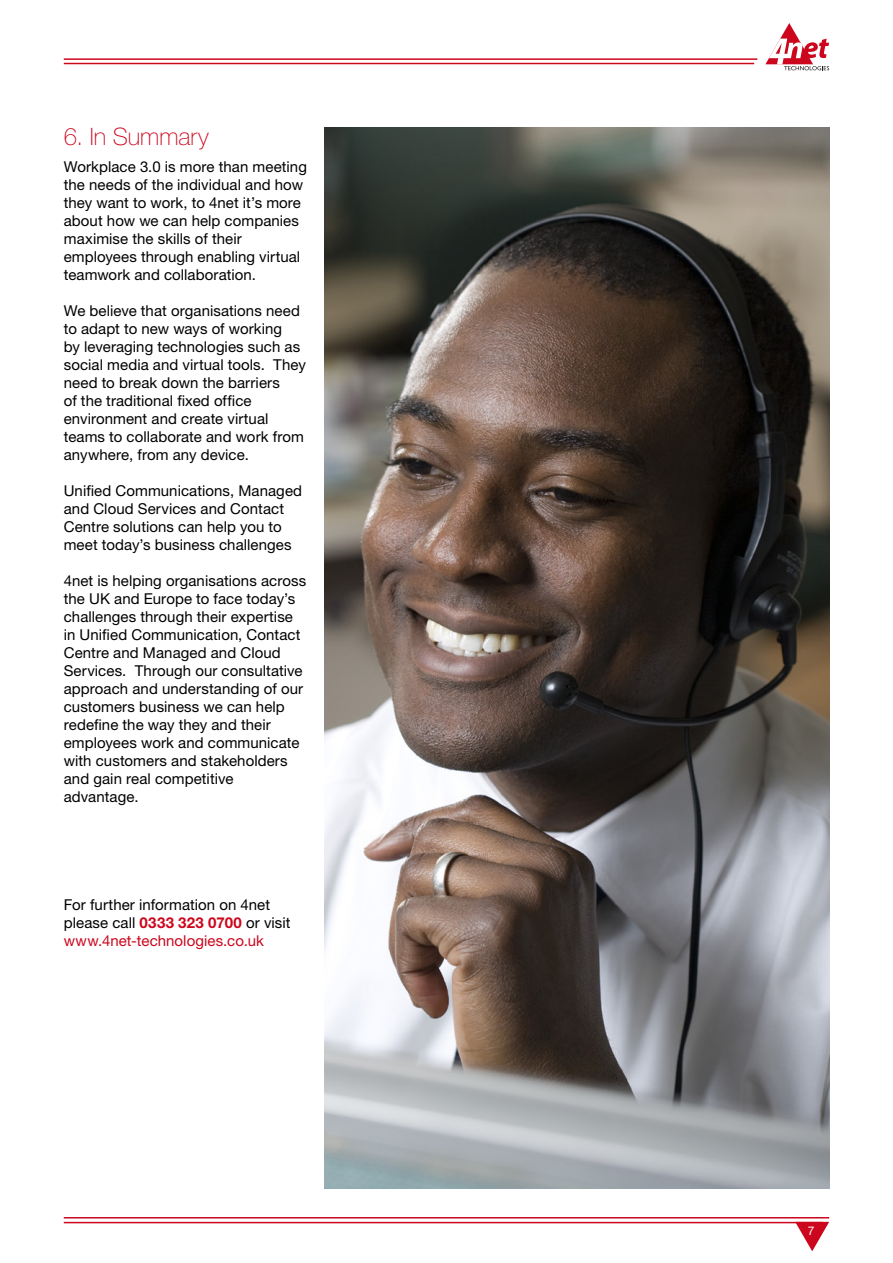
<style>
.page{position:relative;width:893px;height:1263px;background:#fff}
.page>*{position:absolute;margin:0;border:0;box-sizing:border-box;transform-origin:0 0}
.t1{font:100 24px "Helvetica Neue LT Std";color:#cc061d}
.t2{font:15px/18px "Helvetica Neue LT Std";letter-spacing:.005em;color:#000}
.t3{font:12px "Helvetica Neue LT Std";color:#fff}
.s1{font-weight:700;color:#cc061d}
.s2{color:#cc061d}
</style>
<div class="page">
<hr style="left:64px;top:63px;width:690px;height:1px;background:#cc061d">
<svg style="left:765px;top:23px;width:64px;height:47px"></svg>
<hr style="left:64px;top:58px;width:693px;height:2px;background:#cc061d">
<hr style="left:64px;top:1222px;width:759px;height:1px;background:#cc061d">
<svg style="left:795px;top:1222px;width:34px;height:29px"></svg>
<hr style="left:64px;top:1217px;width:765px;height:1px;background:#cc061d">
<img style="left:325px;top:128px;width:504px;height:1060px">
<h1 class="t1" style="left:64px;top:122px;width:147px">6. In Summary</h1>
<p class="t2" style="left:64px;top:157px;width:245px">Workplace 3.0 is more than meeting the needs of the individual and how they want to work, to 4net it’s more about how we can help companies maximise the skills of their employees through enabling virtual teamwork and collaboration.</p>
<p class="t2" style="left:64px;top:301px;width:244px">We believe that organisations need to adapt to new ways of working<br>by leveraging technologies such as social media and virtual tools. They need to break down the barriers<br>of the traditional fixed office environment and create virtual teams to collaborate and work from anywhere, from any device.</p>
<p class="t2" style="left:64px;top:481px;width:240px">Unified Communications, Managed and Cloud Services and Contact<br>Centre solutions can help you to meet today’s business challenges</p>
<p class="t2" style="left:64px;top:571px;width:244px">4net is helping organisations across the UK and Europe to face today’s challenges through their expertise in Unified Communication, Contact<br>Centre and Managed and Cloud<br>Services. Through our consultative approach and understanding of our customers business we can help redefine the way they and their employees work and communicate with customers and stakeholders and gain real competitive advantage.</p>
<p class="t2" style="left:64px;top:895px;width:228px">For further information on 4net please call <span class="s1">0333 323 0700</span> or visit <span class="s2">www.4net-technologies.co.uk</span></p>
<p class="t3" style="left:808px;top:1224px;width:8px">7</p>
</div>
